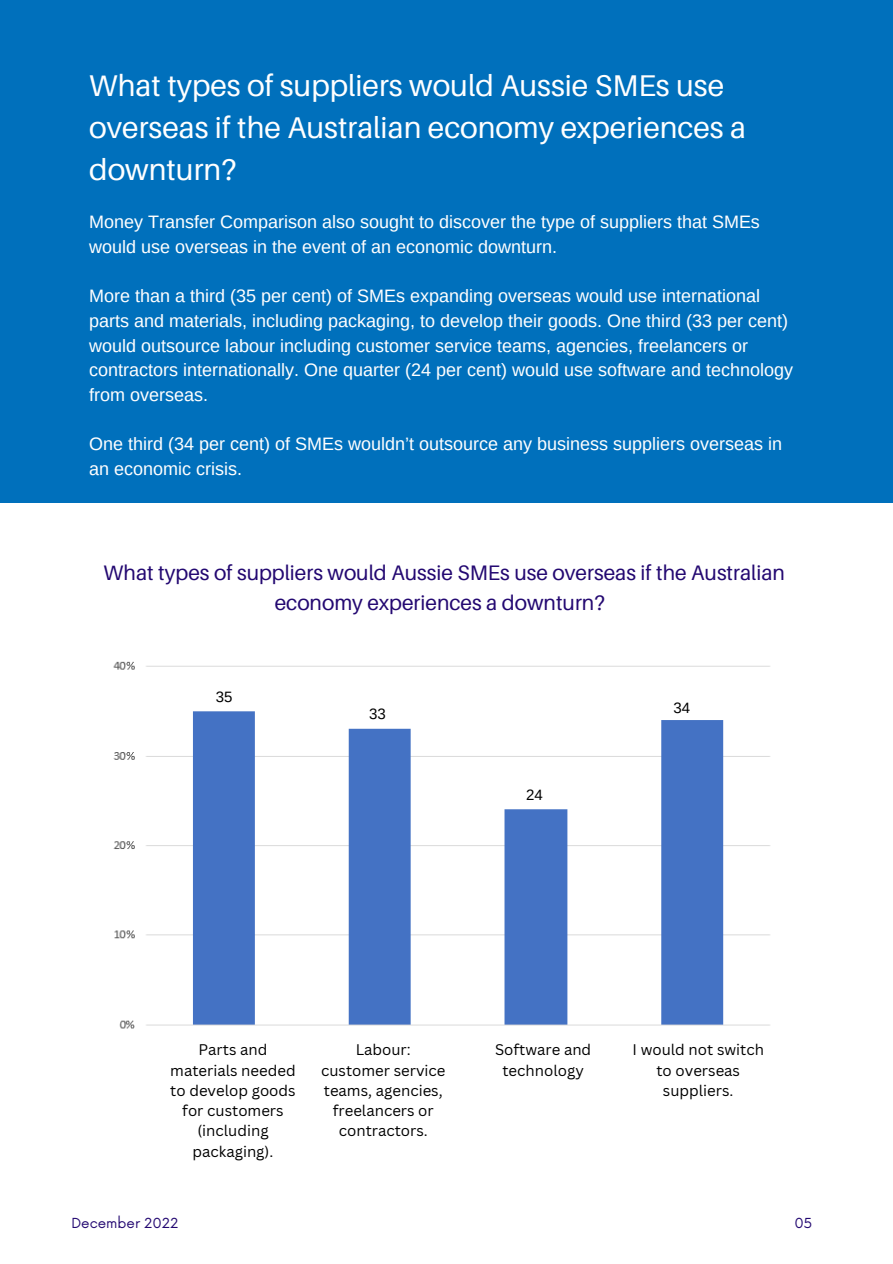
<style>
.page{position:relative;width:893px;height:1264px;background:#fff}
.page>*{position:absolute;margin:0;border:0;box-sizing:border-box;transform-origin:0 0}
.t1{font:30px/41.5px "Aileron";color:#fff}
.t2{font:21px/29.2px "Aileron";color:#230871;text-align:center}
.t3{font:18px/24.8px "Arimo";color:#fff}
.t4{font:15px/20.2px "Canva Sans";color:#000;text-align:center}
.t5{font:15px "Arimo";color:#000}
.t6{font:13.5px "Now";color:#230871}
</style>
<div class="page">
<div style="left:0;top:0;width:892px;height:503px;background:#0070bc"></div>
<img style="left:113px;top:661px;width:658px;height:368px">
<h1 class="t1" style="left:89px;top:65px;width:658px">What types of suppliers would Aussie SMEs use overseas if the Australian economy experiences a downturn?</h1>
<p class="t3" style="left:89px;top:209px;width:672px">Money Transfer Comparison also sought to discover the type of suppliers that SMEs would use overseas in the event of an economic downturn.</p>
<p class="t3" style="left:89px;top:283px;width:705px">More than a third (35 per cent) of SMEs expanding overseas would use international parts and materials, including packaging, to develop their goods. One third (33 per cent) would outsource labour including customer service teams, agencies, freelancers or contractors internationally. One quarter (24 per cent) would use software and technology from overseas.</p>
<p class="t3" style="left:89px;top:432px;width:694px">One third (34 per cent) of SMEs wouldn’t outsource any business suppliers overseas in an economic crisis.</p>
<p class="t2" style="left:104px;top:558px;width:682px">What types of suppliers would Aussie SMEs use overseas if the Australian economy experiences a downturn?</p>
<p class="t5" style="left:216px;top:688px;width:18px">35</p>
<p class="t5" style="left:369px;top:705px;width:18px">33</p>
<p class="t5" style="left:526px;top:786px;width:18px">24</p>
<p class="t5" style="left:673px;top:699px;width:18px">34</p>
<p class="t4" style="left:170px;top:1039px;width:127px">Parts and materials needed to develop goods for customers (including packaging).</p>
<p class="t4" style="left:321px;top:1039px;width:126px">Labour: customer service teams, agencies, freelancers or contractors.</p>
<p class="t4" style="left:495px;top:1039px;width:98px">Software and technology</p>
<p class="t4" style="left:632px;top:1039px;width:133px">I would not switch to overseas suppliers.</p>
<p class="t6" style="left:71px;top:1215px;width:109px">December 2022</p>
<p class="t6" style="left:794px;top:1215px;width:19px">05</p>
</div>
